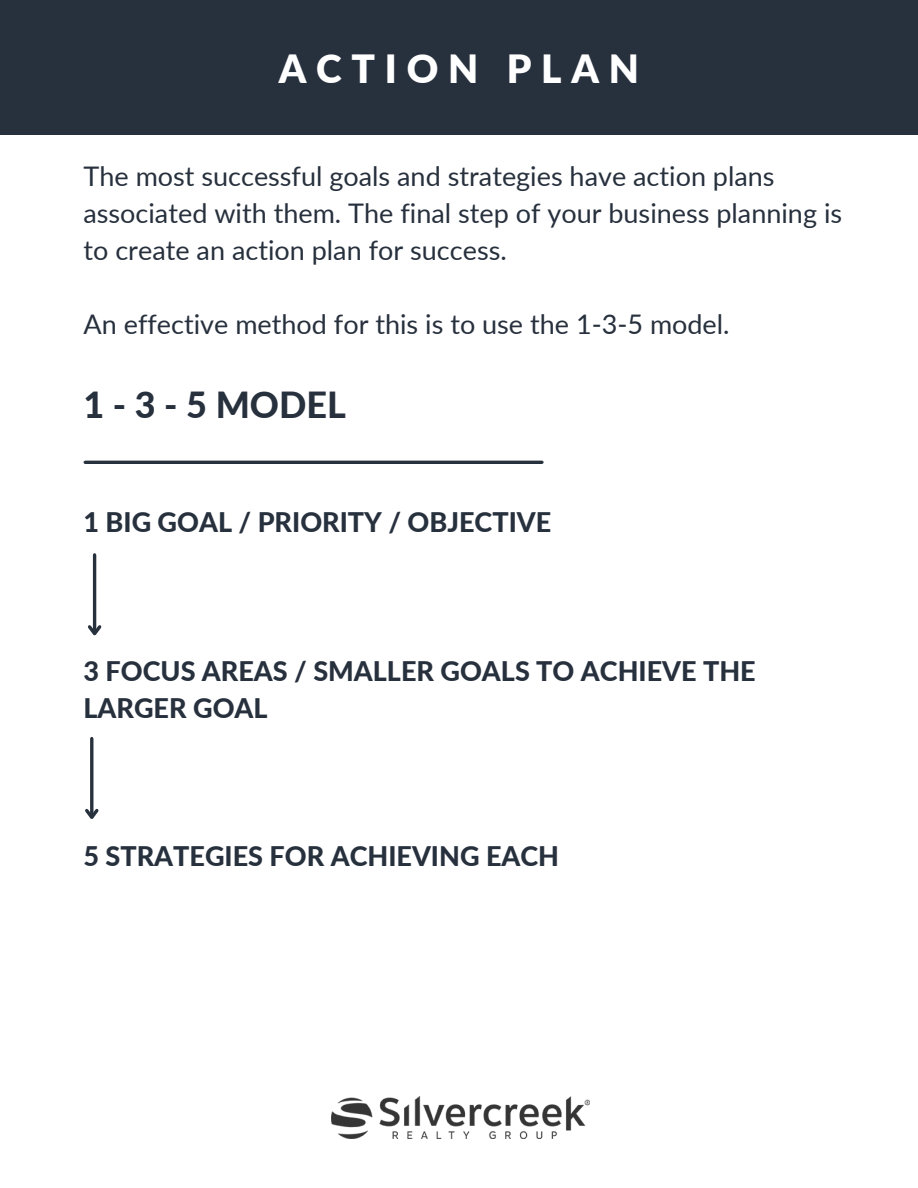
<style>
.page{position:relative;width:918px;height:1188px;background:#fff}
.page>*{position:absolute;margin:0;border:0;box-sizing:border-box;transform-origin:0 0}
.t1{font:900 38.85px "Lato";letter-spacing:.25em;color:#fff}
.t2{font:800 36px "Lato";color:#27303d}
.t3{font:27px/37.2px "Lato";color:#27303d}
.t4{font:800 27px/37.2px "Lato";color:#27303d}
</style>
<div class="page">
<div style="left:0;top:0;width:918px;height:135px;background:#27303d"></div>
<hr style="left:93px;top:555px;width:3px;height:78px;background:#27303d">
<svg style="left:87px;top:622px;width:15px;height:14px"></svg>
<hr style="left:90px;top:739px;width:3px;height:77px;background:#27303d">
<svg style="left:85px;top:806px;width:14px;height:13px"></svg>
<hr style="left:85px;top:461px;width:457px;height:3px;background:#27303d">
<img style="left:331px;top:1096px;width:258px;height:43px">
<p class="t1" style="left:279px;top:45px;width:362px">ACTION PLAN</p>
<p class="t3" style="left:84px;top:157px;width:760px">The most successful goals and strategies have action plans associated with them. The final step of your business planning is to create an action plan for success.</p>
<p class="t3" style="left:84px;top:305px;width:648px">An effective method for this is to use the 1-3-5 model.</p>
<p class="t2" style="left:84px;top:382px;width:264px">1-3-5MODEL</p>
<p class="t4" style="left:84px;top:503px;width:469px">1 BIG GOAL / PRIORITY / OBJECTIVE</p>
<p class="t4" style="left:84px;top:652px;width:674px">3 FOCUS AREAS / SMALLER GOALS TO ACHIEVE THE<br>LARGER GOAL</p>
<p class="t4" style="left:84px;top:837px;width:477px">5 STRATEGIES FOR ACHIEVING EACH</p>
</div>
